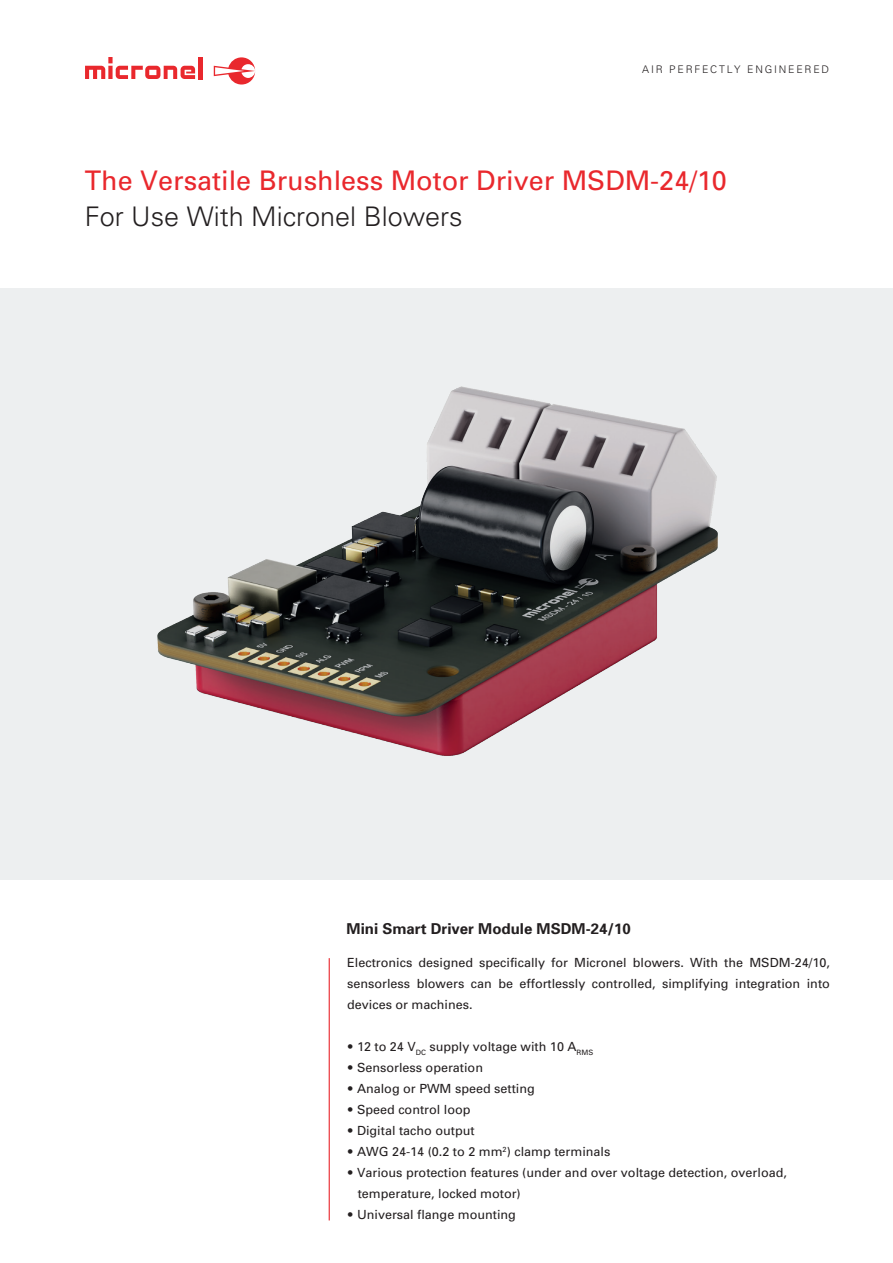
<style>
.page{position:relative;width:893px;height:1263px;background:#fff}
.page>*{position:absolute;margin:0;border:0;box-sizing:border-box;transform-origin:0 0}
.t1{font:27px "Univers";color:#e9282d}
.t2{font:300 27px "Univers";color:#231f20}
.t3{font:700 15px "Univers";color:#231f20}
.t4{font:12.6px/21px "Univers";color:#231f20;text-align:justify}
.t5{font:300 10.5px "Univers";letter-spacing:.17em;color:#231f20}
.s1{font-weight:300}
</style>
<div class="page">
<hr style="left:198px;top:57px;width:4px;height:22px;background:#e9282d">
<svg style="left:85px;top:57px;width:110px;height:22px"></svg>
<svg style="left:214px;top:57px;width:41px;height:28px"></svg>
<img style="left:0;top:288px;width:893px;height:591px">
<hr style="left:329px;top:958px;width:1px;height:262px;background:#e9282d">
<p class="t5" style="left:642px;top:63px;width:188px">AIR PERFECTLY ENGINEERED</p>
<h1 class="t1" style="left:85px;top:164px;width:644px">The Versatile Brushless Motor Driver MSDM-24/10</h1>
<h1 class="t2" style="left:85px;top:200px;width:380px">For Use With Micronel Blowers</h1>
<p class="t3" style="left:347px;top:919px;width:286px">Mini Smart Driver Module MSDM-24/10</p>
<p class="t4" style="left:347px;top:952px;width:484px">Electronics designed specifically for Micronel blowers. With the MSDM-24/10, sensorless blowers can be effortlessly controlled, simplifying integration into devices or machines.</p>
<p class="t4" style="left:347px;top:1036px;width:248px"><span class="s1">•</span> 12 to 24 V<sub>DC</sub> supply voltage with 10 A<sub>RMS</sub></p>
<p class="t4" style="left:347px;top:1057px;width:137px"><span class="s1">•</span> Sensorless operation</p>
<p class="t4" style="left:347px;top:1078px;width:189px"><span class="s1">•</span> Analog or PWM speed setting</p>
<p class="t4" style="left:347px;top:1099px;width:125px"><span class="s1">•</span> Speed control loop</p>
<p class="t4" style="left:347px;top:1120px;width:129px"><span class="s1">•</span> Digital tacho output</p>
<p class="t4" style="left:347px;top:1141px;width:265px"><span class="s1">•</span> AWG 24-14 (0.2 to 2 mm<sup>2</sup>) clamp terminals</p>
<p class="t4" style="left:358px;top:1162px;width:431px;text-indent:-11px"><span class="s1">•</span> Various protection features (under and over voltage detection, overload, temperature, locked motor)</p>
<p class="t4" style="left:347px;top:1204px;width:170px"><span class="s1">•</span> Universal flange mounting</p>
</div>
